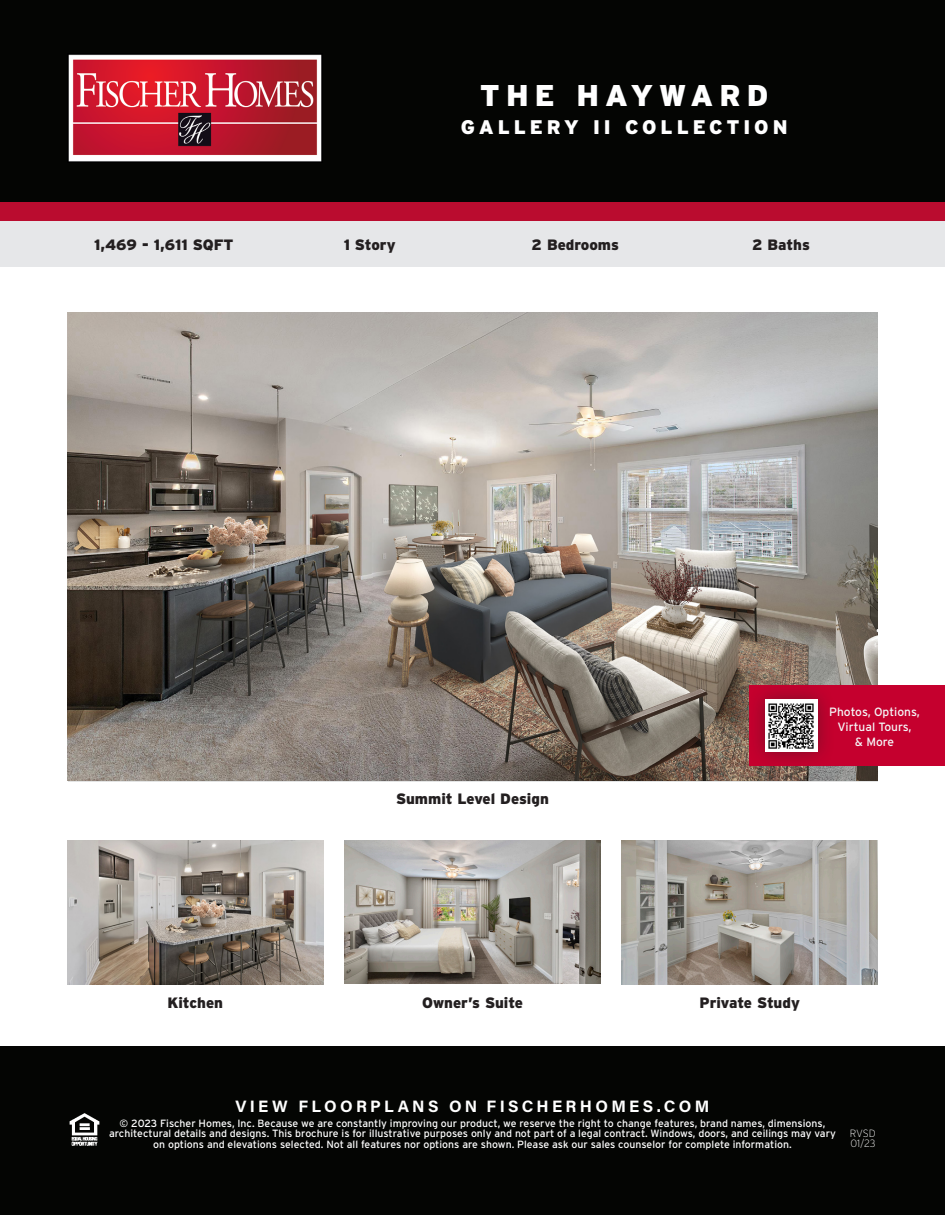
<style>
.page{position:relative;width:945px;height:1215px;background:#fff}
.page>*{position:absolute;margin:0;border:0;box-sizing:border-box;transform-origin:0 0}
.t1{font:900 30px "Interstate";letter-spacing:.2em;color:#fff}
.t2{font:900 19.65px "Interstate";letter-spacing:.2em;color:#fff}
.t3{font:700 16.5px "Acumin Pro";letter-spacing:.2em;color:#fff}
.t4{font:900 15px "Interstate";color:#231f20}
.t5{font:12px/15px "Interstate";color:#f5f6f7;text-align:center}
.t6{font:10.5px/10.5px "Interstate";color:#fff;text-align:center}
.t7{font:200 10.5px/10.5px "Interstate";letter-spacing:-.02em;color:#fff}
</style>
<div class="page">
<div style="left:0;top:1046px;width:945px;height:169px;background:#040503"></div>
<div style="left:0;top:0;width:945px;height:202px;background:#040503"></div>
<img style="left:68px;top:54px;width:254px;height:108px">
<img style="left:69px;top:1113px;width:31px;height:33px">
<div style="left:0;top:202px;width:945px;height:19px;background:#ba0c2f"></div>
<img style="left:68px;top:312px;width:810px;height:468px">
<img style="left:68px;top:840px;width:255px;height:144px">
<img style="left:345px;top:840px;width:255px;height:144px">
<img style="left:622px;top:840px;width:256px;height:144px">
<div style="left:750px;top:685px;width:195px;height:81px;background:#c5002e"></div>
<div style="left:747px;top:682px;width:88px;height:88px;background:#231f20;opacity:.45"></div>
<div style="left:765px;top:700px;width:52px;height:52px;background:#fff"></div>
<img style="left:768px;top:703px;width:46px;height:46px">
<div style="left:0;top:221px;width:945px;height:46px;background:#e6e7e9"></div>
<h1 class="t1" style="left:480px;top:78px;width:290px">THE HAYWARD</h1>
<h2 class="t2" style="left:461px;top:116px;width:328px">GALLERY II COLLECTION</h2>
<p class="t4" style="left:94px;top:236px;width:141px">1,469 - 1,611 SQFT</p>
<p class="t4" style="left:344px;top:236px;width:53px">1 Story</p>
<p class="t4" style="left:532px;top:236px;width:89px">2 Bedrooms</p>
<p class="t4" style="left:752px;top:236px;width:59px">2 Baths</p>
<p class="t4" style="left:396px;top:790px;width:154px">Summit Level Design</p>
<p class="t5" style="left:829px;top:704px;width:92px">Photos, Options,</p>
<p class="t5" style="left:838px;top:719px;width:76px">Virtual Tours, &amp; More</p>
<p class="t4" style="left:167px;top:995px;width:57px">Kitchen</p>
<p class="t4" style="left:422px;top:995px;width:102px">Owner’s Suite</p>
<p class="t4" style="left:700px;top:995px;width:102px">Private Study</p>
<h3 class="t3" style="left:235px;top:1094px;width:476px">VIEW FLOORPLANS ON FISCHERHOMES.COM</h3>
<p class="t6" style="left:109px;top:1117px;width:728px">© 2023 Fischer Homes, Inc. Because we are constantly improving our product, we reserve the right to change features, brand names, dimensions, architectural details and designs. This brochure is for illustrative purposes only and not part of a legal contract. Windows, doors, and ceilings may vary on options and elevations selected. Not all features nor options are shown. Please ask our sales counselor for complete information.</p>
<p class="t7" style="left:850px;top:1128px;width:27px">RVSD<br>01/23</p>
</div>
